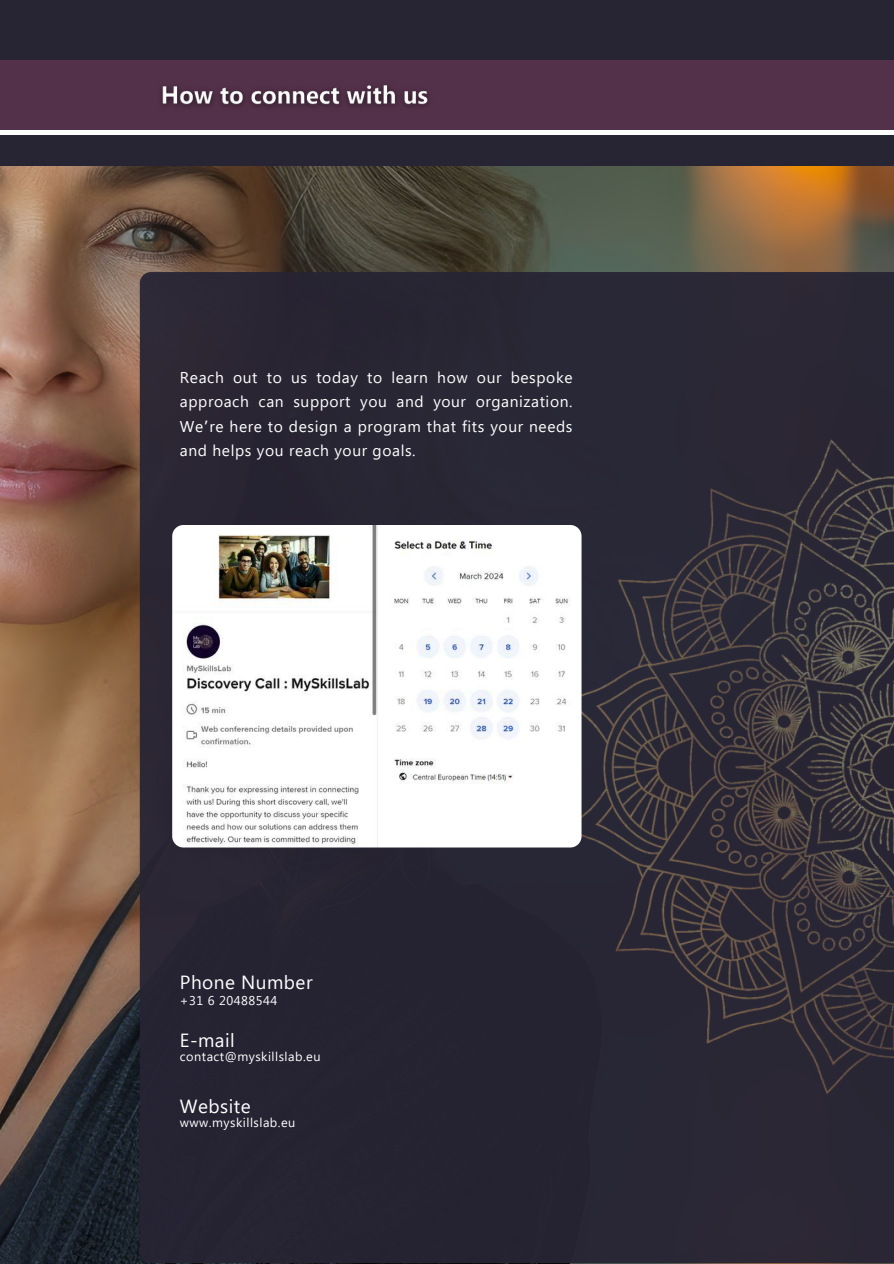
<style>
.page{position:relative;width:894px;height:1264px;background:#fff}
.page>*{position:absolute;margin:0;border:0;box-sizing:border-box;transform-origin:0 0}
.t1{font:19.05px "Segoe UI";letter-spacing:.025em;color:#fff}
.t2{font:15.6px/24.3px "Segoe UI";letter-spacing:.04em;color:#fff;text-align:justify}
.t3{font:12.75px "Segoe UI";letter-spacing:.04em;color:#fff}
.s1{font-family:"Noto Sans Gurmukhi"}
</style>
<div class="page">
<img style="left:0;top:166px;width:893px;height:1097px">
<div style="left:140px;top:272px;width:753px;height:990px;background:#282533"></div>
<img style="left:556px;top:430px;width:337px;height:674px">
<img style="left:172px;top:525px;width:409px;height:322px;border-radius:11px">
<div style="left:0;top:0;width:893px;height:166px;background:#272434"></div>
<div style="left:0;top:60px;width:893px;height:71px;background:#54314a"></div>
<img style="left:161px;top:85px;width:268px;height:22px">
<hr style="left:0;top:131px;width:892px;height:4px;background:#fff">
<p class="t2" style="left:180px;top:364px;width:394px">Reach out to us today to learn how our bespoke approach can support you and your organization.<br>We<span class="s1">’</span>re here to design a program that fits your needs and helps you reach your goals.</p>
<p class="t1" style="left:180px;top:968px;width:134px">Phone Number</p>
<p class="t3" style="left:180px;top:991px;width:99px">+31 6 20488544</p>
<p class="t1" style="left:180px;top:1026px;width:56px">E-mail</p>
<p class="t3" style="left:180px;top:1047px;width:142px">contact@myskillslab.eu</p>
<p class="t1" style="left:180px;top:1092px;width:72px">Website</p>
<p class="t3" style="left:180px;top:1113px;width:117px">www.myskillslab.eu</p>
</div>
